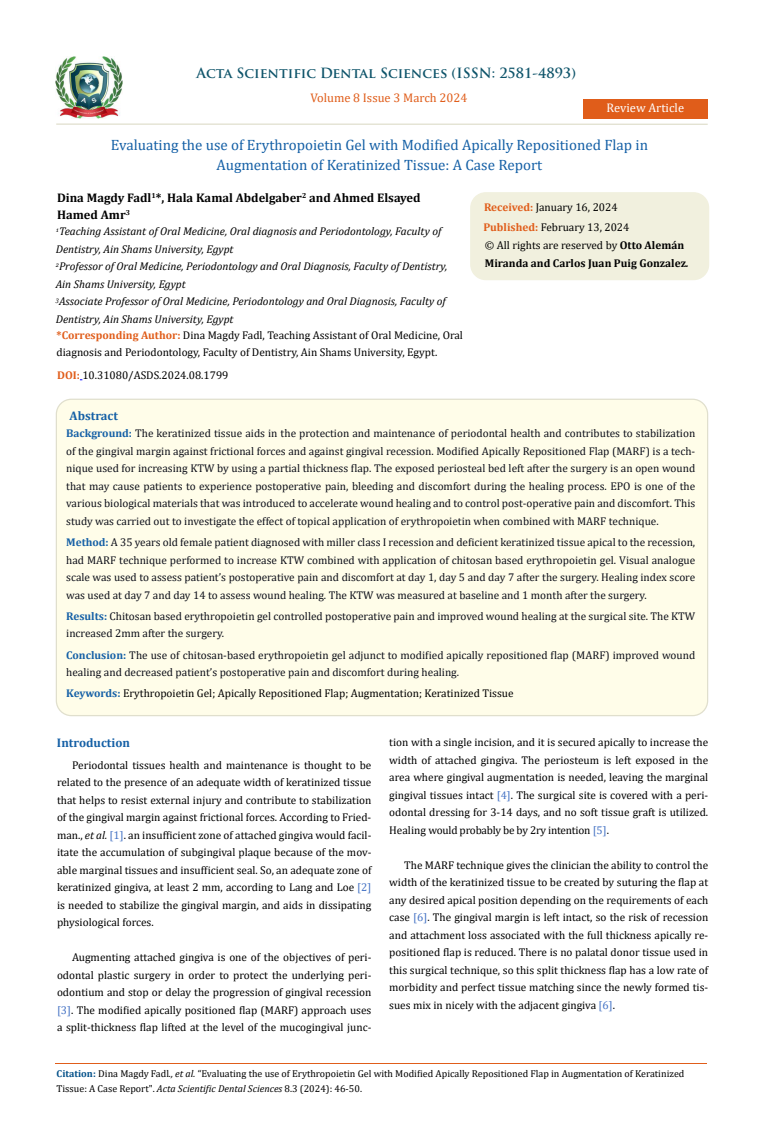
<style>
.page{position:relative;width:764px;height:1140px;background:#fff}
.page>*{position:absolute;margin:0;border:0;box-sizing:border-box;transform-origin:0 0}
.t1{font:15px/20px "Cambria";color:#1560a6;text-align:center}
.t2{font:700 13.75px "Trajan Pro";color:#0e546a}
.t3{font:700 12.5px/17.5px "Cambria";color:#000}
.t4{font:12.5px "Cambria";color:#e05d1a}
.t5{font:700 12.5px "Cambria";color:#1560a6}
.t6{font:12.5px "Cambria";color:#fff}
.t7{font:11.25px/17.5px "Cambria";color:#000;text-align:justify}
.t8{font:11.25px/17.5px "Cambria";color:#0e101a;text-align:justify}
.t9{font:italic 11.25px/17.5px "Cambria";color:#000}
.t10{font:700 11.25px/17.5px "Cambria";color:#000}
.t11{font:10px/15px "Cambria";color:#000}
.s1{font-weight:700;color:#e05d1a}
.s2{font-weight:400}
.s3{font-style:italic}
.s4{font-weight:700;color:#1560a6}
.s5{color:#4472c4}
.s6{font-weight:700;color:#035089}
</style>
<div class="page">
<img style="left:56px;top:57px;width:66px;height:61px">
<div style="left:583px;top:99px;width:124px;height:20px;background:#e05d1a"></div>
<div style="left:471px;top:193px;width:237px;height:87px;background:#f1f0de;border-radius:15px"></div>
<div style="left:470px;top:192px;width:239px;height:88px;border:1px solid #f1f0de;border-radius:15px"></div>
<div style="left:56px;top:399px;width:651px;height:317px;background:#fffde9;border-radius:15px"></div>
<hr style="left:56px;top:123px;width:651px;height:2px;background:#e0dfcd">
<hr style="left:55px;top:1063px;width:651px;height:1px;background:#e05d1a">
<p class="t2" style="left:197px;top:64px;width:381px">Acta Scientific Dental Sciences (ISSN: 2581-4893)</p>
<p class="t4" style="left:310px;top:91px;width:158px">Volume 8 Issue 3 March 2024</p>
<h1 class="t1" style="left:111px;top:135px;width:538px">Evaluating the use of Erythropoietin Gel with Modified Apically Repositioned Flap in<br>Augmentation of Keratinized Tissue: A Case Report</h1>
<p class="t6" style="left:606px;top:100px;width:79px">Review Article</p>
<p class="t3" style="left:57px;top:188px;width:365px">Dina Magdy Fadl<sup>1</sup>*, Hala Kamal Abdelgaber<sup>2</sup> and Ahmed Elsayed<br>Hamed Amr<sup>3</sup></p>
<p class="t9" style="left:56px;top:222px;width:393px"><sup>1</sup>Teaching Assistant of Oral Medicine, Oral diagnosis and Periodontology, Faculty of Dentistry, Ain Shams University, Egypt<br><sup>2</sup>Professor of Oral Medicine, Periodontology and Oral Diagnosis, Faculty of Dentistry, Ain Shams University, Egypt<br><sup>3</sup>Associate Professor of Oral Medicine, Periodontology and Oral Diagnosis, Faculty of Dentistry, Ain Shams University, Egypt</p>
<p class="t7" style="left:57px;top:326px;width:408px"><span class="s1">*Corresponding Author:</span> Dina Magdy Fadl, Teaching Assistant of Oral Medicine, Oral diagnosis and Periodontology, Faculty of Dentistry, Ain Shams University, Egypt.</p>
<p class="t7" style="left:483px;top:197px;width:148px;line-height:20.4px"><span class="s1">Received:</span> January 16, 2024<br><span class="s1">Published:</span> February 13, 2024</p>
<p class="t10" style="left:485px;top:236px;width:205px"><span class="s2">© All rights are reserved by</span> Otto Alemán<br>Miranda and Carlos Juan Puig Gonzalez<span class="s3">.</span></p>
<p class="t7" style="left:57px;top:366px;width:173px"><span class="s1">DOI:</span> 10.31080/ASDS.2024.08.1799</p>
<p class="t5" style="left:70px;top:406px;width:50px">Abstract</p>
<p class="t8" style="left:66px;top:425px;width:630px"><span class="s4">Background:</span> The keratinized tissue aids in the protection and maintenance of periodontal health and contributes to stabilization of the gingival margin against frictional forces and against gingival recession. Modified Apically Repositioned Flap (MARF) is a tech&shy;nique used for increasing KTW by using a partial thickness flap. The exposed periosteal bed left after the surgery is an open wound that may cause patients to experience postoperative pain, bleeding and discomfort during the healing process. EPO is one of the various biological materials that was introduced to accelerate wound healing and to control post-operative pain and discomfort. This study was carried out to investigate the effect of topical application of erythropoietin when combined with MARF technique.</p>
<p class="t8" style="left:66px;top:534px;width:630px"><span class="s4">Method:</span> A 35 years old female patient diagnosed with miller class I recession and deficient keratinized tissue apical to the recession, had MARF technique performed to increase KTW combined with application of chitosan based erythropoietin gel. Visual analogue scale was used to assess patient’s postoperative pain and discomfort at day 1, day 5 and day 7 after the surgery. Healing index score was used at day 7 and day 14 to assess wound healing. The KTW was measured at baseline and 1 month after the surgery.</p>
<p class="t8" style="left:66px;top:607px;width:630px"><span class="s4">Results:</span> Chitosan based erythropoietin gel controlled postoperative pain and improved wound healing at the surgical site. The KTW increased 2mm after the surgery.</p>
<p class="t8" style="left:66px;top:646px;width:630px"><span class="s4">Conclusion:</span> The use of chitosan-based erythropoietin gel adjunct to modified apically repositioned flap (MARF) improved wound healing and decreased patient’s postoperative pain and discomfort during healing.</p>
<p class="t7" style="left:66px;top:685px;width:449px"><span class="s4">Keywords:</span> Erythropoietin Gel; Apically Repositioned Flap; Augmentation; Keratinized Tissue</p>
<p class="t5" style="left:57px;top:734px;width:75px">Introduction</p>
<p class="t7" style="left:57px;top:756px;width:316px;text-indent:15px">Periodontal tissues health and maintenance is thought to be related to the presence of an adequate width of keratinized tissue that helps to resist external injury and contribute to stabilization of the gingival margin against frictional forces. According to Fried&shy;man., <span class="s3">et al.</span> <span class="s5">[1]</span>. an insufficient zone of attached gingiva would facil&shy;itate the accumulation of subgingival plaque because of the mov&shy;able marginal tissues and insufficient seal. So, an adequate zone of keratinized gingiva, at least 2 mm, according to Lang and Loe <span class="s5">[2] </span>is needed to stabilize the gingival margin, and aids in dissipating physiological forces.</p>
<p class="t7" style="left:57px;top:948px;width:316px;text-indent:15px">Augmenting attached gingiva is one of the objectives of peri&shy;odontal plastic surgery in order to protect the underlying peri&shy;odontium and stop or delay the progression of gingival recession <span class="s5">[3]</span>. The modified apically positioned flap (MARF) approach uses a split-thickness flap lifted at the level of the mucogingival junc-</p>
<p class="t7" style="left:389px;top:734px;width:320px">tion with a single incision, and it is secured apically to increase the width of attached gingiva. The periosteum is left exposed in the area where gingival augmentation is needed, leaving the marginal gingival tissues intact <span class="s5">[4]</span>. The surgical site is covered with a peri&shy;odontal dressing for 3-14 days, and no soft tissue graft is utilized.<br>Healing would probably be by 2ry intention <span class="s5">[5]</span>.</p>
<p class="t7" style="left:389px;top:856px;width:320px;text-indent:15px">The MARF technique gives the clinician the ability to control the width of the keratinized tissue to be created by suturing the flap at any desired apical position depending on the requirements of each case <span class="s5">[6]</span>. The gingival margin is left intact, so the risk of recession and attachment loss associated with the full thickness apically re&shy;positioned flap is reduced. There is no palatal donor tissue used in this surgical technique, so this split thickness flap has a low rate of morbidity and perfect tissue matching since the newly formed tis&shy;sues mix in nicely with the adjacent gingiva <span class="s5">[6]</span>.</p>
<p class="t11" style="left:57px;top:1066px;width:629px"><span class="s6">Citation:</span> Dina Magdy Fadl<span class="s3">., et al.</span> “Evaluating the use of Erythropoietin Gel with Modified Apically Repositioned Flap in Augmentation of Keratinized<br>Tissue: A Case Report". <span class="s3">Acta Scientific Dental Sciences</span> 8.3 (2024): 46-50.</p>
</div>
